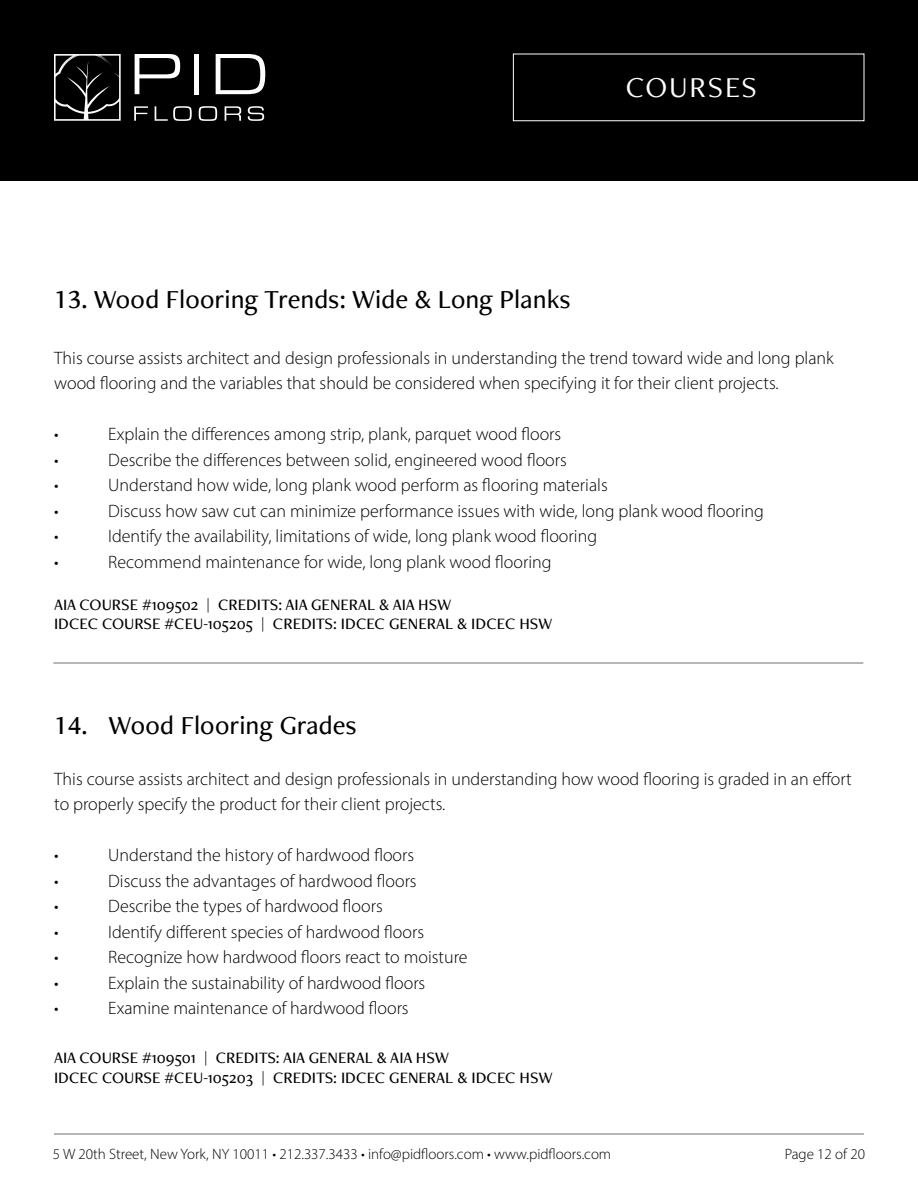
<style>
.page{position:relative;width:918px;height:1188px;background:#fff}
.page>*{position:absolute;margin:0;border:0;box-sizing:border-box;transform-origin:0 0}
.t1{font:30px "Freight Neo Pro";letter-spacing:.06em;color:#fff}
.t2{font:500 27px "Freight Neo Pro";color:#000}
.t3{font:300 18px/25.5px "Myriad Pro";color:#000}
.t4{font:500 16.5px/19.8px "Freight Neo Pro";color:#000}
.t5{font:300 15px "Myriad Pro";color:#000}
</style>
<div class="page">
<hr style="left:54px;top:1134px;width:810px;height:1px;background:#6d6e71">
<div style="left:0;top:0;width:918px;height:181px;background:#000"></div>
<svg style="left:135px;top:54px;width:45px;height:40px"></svg>
<div style="left:194px;top:54px;width:5px;height:40px;background:#fff"></div>
<svg style="left:216px;top:54px;width:49px;height:40px"></svg>
<svg style="left:134px;top:106px;width:14px;height:15px"></svg>
<svg style="left:155px;top:106px;width:37px;height:15px"></svg>
<svg style="left:199px;top:106px;width:18px;height:15px"></svg>
<svg style="left:225px;top:106px;width:16px;height:15px"></svg>
<svg style="left:248px;top:106px;width:16px;height:15px"></svg>
<svg style="left:54px;top:54px;width:67px;height:67px"></svg>
<hr style="left:53px;top:663px;width:810px;height:1px;background:#6d6e71">
<h1 class="t1" style="left:626px;top:67px;width:133px">COURSES</h1>
<h2 class="t2" style="left:54px;top:281px;width:518px">13. Wood Flooring Trends: Wide &amp; Long Planks</h2>
<p class="t3" style="left:54px;top:345px;width:781px">This course assists architect and design professionals in understanding the trend toward wide and long plank wood flooring and the variables that should be considered when specifying it for their client projects.</p>
<p class="t3" style="left:54px;top:421px;width:6px">•</p>
<p class="t3" style="left:108px;top:421px;width:454px">Explain the differences among strip, plank, parquet wood floors</p>
<p class="t3" style="left:54px;top:447px;width:6px">•</p>
<p class="t3" style="left:108px;top:447px;width:460px">Describe the differences between solid, engineered wood floors</p>
<p class="t3" style="left:54px;top:472px;width:6px">•</p>
<p class="t3" style="left:108px;top:472px;width:501px">Understand how wide, long plank wood perform as flooring materials</p>
<p class="t3" style="left:54px;top:498px;width:6px">•</p>
<p class="t3" style="left:108px;top:498px;width:657px">Discuss how saw cut can minimize performance issues with wide, long plank wood flooring</p>
<p class="t3" style="left:54px;top:523px;width:6px">•</p>
<p class="t3" style="left:108px;top:523px;width:490px">Identify the availability, limitations of wide, long plank wood flooring</p>
<p class="t3" style="left:54px;top:549px;width:6px">•</p>
<p class="t3" style="left:108px;top:549px;width:445px">Recommend maintenance for wide, long plank wood flooring</p>
<p class="t4" style="left:54px;top:594px;width:500px">AIA COURSE #109502 | CREDITS: AIA GENERAL &amp; AIA HSW<br>IDCEC COURSE #CEU-105205 | CREDITS: IDCEC GENERAL &amp; IDCEC HSW</p>
<h2 class="t2" style="left:54px;top:706px;width:304px">14. Wood Flooring Grades</h2>
<p class="t3" style="left:54px;top:766px;width:799px">This course assists architect and design professionals in understanding how wood flooring is graded in an effort to properly specify the product for their client projects.</p>
<p class="t3" style="left:54px;top:842px;width:6px">•</p>
<p class="t3" style="left:108px;top:842px;width:307px">Understand the history of hardwood floors</p>
<p class="t3" style="left:54px;top:868px;width:6px">•</p>
<p class="t3" style="left:108px;top:868px;width:310px">Discuss the advantages of hardwood floors</p>
<p class="t3" style="left:54px;top:893px;width:6px">•</p>
<p class="t3" style="left:108px;top:893px;width:276px">Describe the types of hardwood floors</p>
<p class="t3" style="left:54px;top:919px;width:6px">•</p>
<p class="t3" style="left:108px;top:919px;width:317px">Identify different species of hardwood floors</p>
<p class="t3" style="left:54px;top:944px;width:6px">•</p>
<p class="t3" style="left:108px;top:944px;width:361px">Recognize how hardwood floors react to moisture</p>
<p class="t3" style="left:54px;top:970px;width:6px">•</p>
<p class="t3" style="left:108px;top:970px;width:319px">Explain the sustainability of hardwood floors</p>
<p class="t3" style="left:54px;top:995px;width:6px">•</p>
<p class="t3" style="left:108px;top:995px;width:302px">Examine maintenance of hardwood floors</p>
<p class="t4" style="left:54px;top:1047px;width:500px">AIA COURSE #109501 | CREDITS: AIA GENERAL &amp; AIA HSW<br>IDCEC COURSE #CEU-105203 | CREDITS: IDCEC GENERAL &amp; IDCEC HSW</p>
<p class="t5" style="left:53px;top:1145px;width:560px">5 W 20th Street, New York, NY 10011 • 212.337.3433 • info@pidfloors.com • www.pidfloors.com</p>
<p class="t5" style="left:785px;top:1145px;width:82px">Page 12 of 20</p>
</div>
